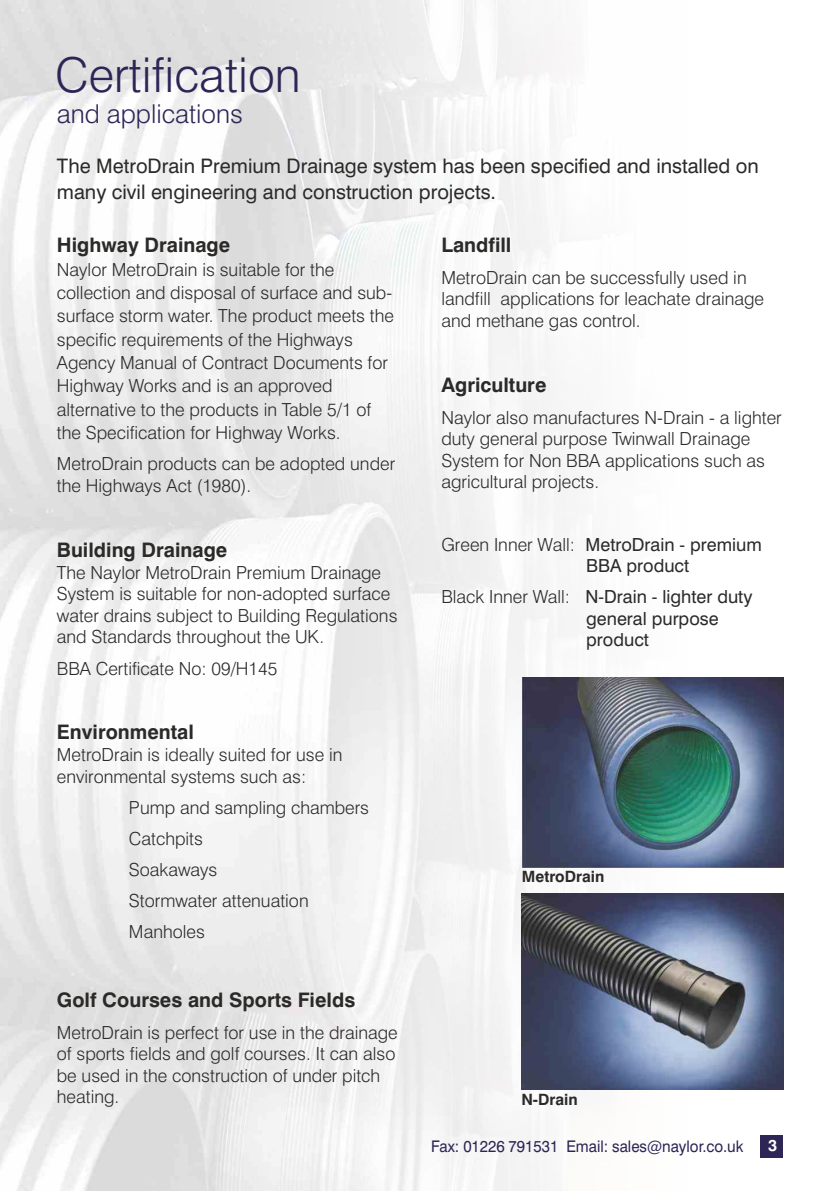
<style>
.page{position:relative;width:840px;height:1191px;background:#fff}
.page>*{position:absolute;margin:0;border:0;box-sizing:border-box;transform-origin:0 0}
.t1{font:300 48px "Swiss 721 BT";color:#2d2556}
.t2{font:300 26px "Swiss 721 BT";color:#2d2556}
.t3{font:20px/25.8px "Swiss 721 BT";color:#2b2a29}
.t4{font:700 20px "Swiss 721 BT";color:#2b2a29}
.t5{font:300 18px/21.6px "Swiss 721 BT";color:#2b2a29}
.t6{font:18px/21.6px "Swiss 721 BT";color:#2b2a29}
.t7{font:16px "Swiss 721 BT";color:#2d2556;scale:.94 1}
.t8{font:700 16px "Swiss 721 BT";color:#fefefe}
.t9{font:700 15.6px "Swiss 721 BT";color:#2b2a29}
.s1{font-weight:300}
</style>
<div class="page">
<img style="left:0;top:0;width:686px;height:1190px">
<img style="left:521px;top:893px;width:261px;height:196px">
<img style="left:522px;top:677px;width:260px;height:191px">
<div style="left:760px;top:1134px;width:22px;height:23px;background:#2d2556"></div>
<h1 class="t1" style="left:55px;top:56px;width:247px">Certification</h1>
<h2 class="t2" style="left:57px;top:103px;width:187px">and applications</h2>
<p class="t3" style="left:57px;top:155px;width:703px">The MetroDrain Premium Drainage system has been specified and installed on many civil engineering and construction projects.</p>
<p class="t4" style="left:57px;top:237px;width:175px">Highway Drainage</p>
<p class="t5" style="left:57px;top:259px;width:338px;line-height:23.4px">Naylor MetroDrain is suitable for the collection and disposal of surface and sub&shy;surface storm water. The product meets the specific requirements of the Highways Agency Manual of Contract Documents for Highway Works and is an approved alternative to the products in Table 5/1 of the Specification for Highway Works.</p>
<p class="t5" style="left:57px;top:454px;width:339px">MetroDrain products can be adopted under the Highways Act (1980).</p>
<p class="t4" style="left:57px;top:541px;width:172px">Building Drainage</p>
<p class="t5" style="left:57px;top:563px;width:342px">The Naylor MetroDrain Premium Drainage System is suitable for non-adopted surface water drains subject to Building Regulations and Standards throughout the UK.</p>
<p class="t5" style="left:57px;top:659px;width:222px">BBA Certificate No: 09/H145</p>
<p class="t4" style="left:57px;top:724px;width:138px">Environmental</p>
<p class="t5" style="left:57px;top:746px;width:287px">MetroDrain is ideally suited for use in environmental systems such as:</p>
<p class="t5" style="left:129px;top:794px;width:241px;line-height:31px">Pump and sampling chambers<br>Catchpits<br>Soakaways<br>Stormwater attenuation<br>Manholes</p>
<p class="t4" style="left:57px;top:991px;width:300px">Golf Courses and Sports Fields</p>
<p class="t5" style="left:57px;top:1023px;width:342px">MetroDrain is perfect for use in the drainage of sports fields and golf courses. It can also be used in the construction of under pitch heating.</p>
<p class="t4" style="left:441px;top:237px;width:71px">Landfill</p>
<p class="t5" style="left:441px;top:268px;width:324px">MetroDrain can be successfully used in landfill applications for leachate drainage and methane gas control.</p>
<p class="t4" style="left:441px;top:377px;width:106px">Agriculture</p>
<p class="t5" style="left:441px;top:408px;width:342px">Naylor also manufactures N-Drain - a lighter duty general purpose Twinwall Drainage System for Non BBA applications such as agricultural projects.</p>
<p class="t6" style="left:586px;top:535px;width:177px;text-indent:-145px"><span class="s1">Green Inner Wall:</span> MetroDrain - premium<br>BBA product</p>
<p class="t6" style="left:586px;top:588px;width:168px;text-indent:-145px"><span class="s1">Black Inner Wall:</span> N-Drain - lighter duty general purpose product</p>
<p class="t9" style="left:521px;top:869px;width:84px">MetroDrain</p>
<p class="t9" style="left:521px;top:1093px;width:58px">N-Drain</p>
<p class="t7" style="left:431px;top:1140px;width:334px">Fax: 01226 791531 Email: sales@naylor.co.uk</p>
<p class="t8" style="left:767px;top:1139px;width:11px">3</p>
</div>
